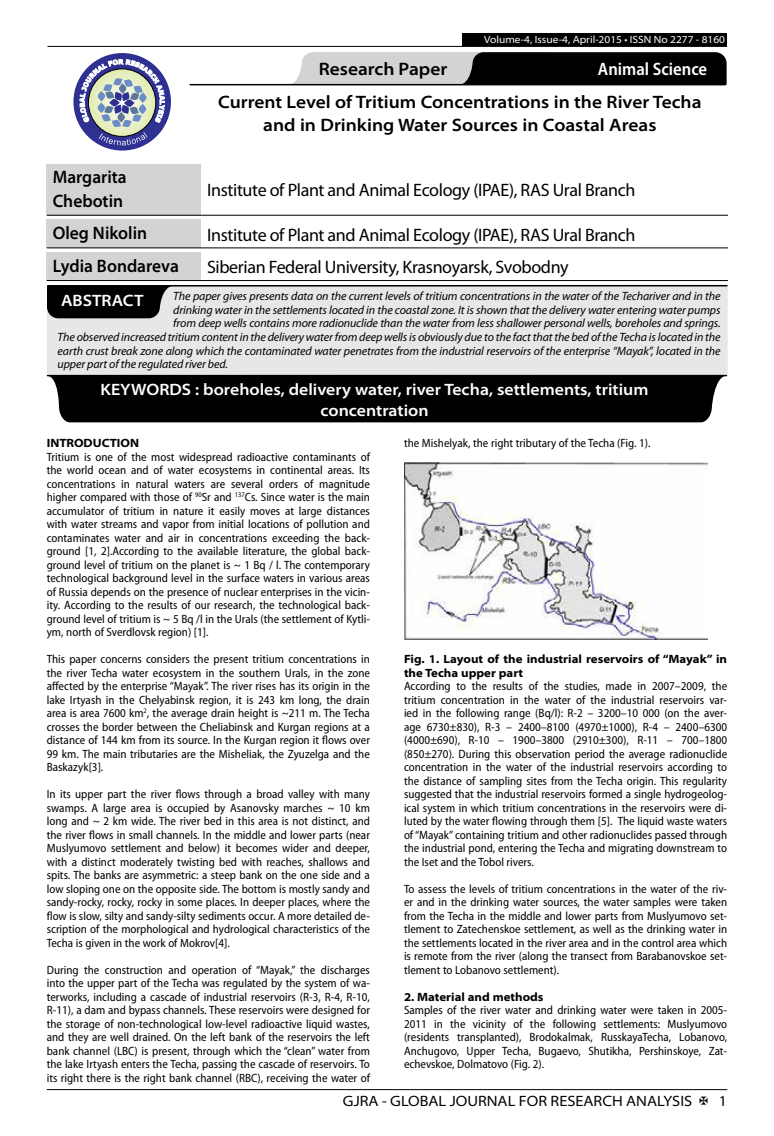
<style>
.page{position:relative;width:774px;height:1136px;background:#fff}
.page>*{position:absolute;margin:0;border:0;box-sizing:border-box;transform-origin:0 0}
.t1{font:18px "Myriad Pro";letter-spacing:-.02em;color:#000}
.t2{font:600 semi-expanded 18px/23.4px "Myriad Pro";color:#000;text-align:center}
.t3{font:600 semi-expanded 18px/23.4px "Myriad Pro";color:#000;scale:.9 1}
.t4{font:600 semi-condensed 18px "Myriad Pro";color:#fff}
.t5{font:600 semi-expanded 16.5px/21.5px "Myriad Pro";color:#fff;text-align:center}
.t6{font:semi-expanded 15px "Myriad Pro";color:#000}
.t7{font:semi-condensed 12px/13.5px "Myriad Pro";color:#000;text-align:justify}
.t8{font:italic 12px "Myriad Pro";letter-spacing:-.01em;color:#000}
.t9{font:700 semi-expanded 12px/13.5px "Myriad Pro";color:#000}
.t10{font:semi-expanded 10.5px "Myriad Pro";color:#fff}
</style>
<div class="page">
<hr style="left:47px;top:1089px;width:680px;height:1px;background:#000">
<div style="left:462px;top:33px;width:265px;height:13px;background:#000"></div>
<hr style="left:47px;top:46px;width:680px;height:1px;background:#000">
<svg style="left:288px;top:52px;width:439px;height:33px;background:#5a5a5b"></svg>
<hr style="left:190px;top:84px;width:535px;height:1px;background:#000">
<div style="left:73px;top:53px;width:98px;height:97px;background:#2e3092;border-radius:50%"></div>
<svg style="left:80px;top:59px;width:85px;height:86px"></svg>
<div style="left:47px;top:164px;width:154px;height:51px;background:#d1d3d4"></div>
<hr style="left:47px;top:215px;width:154px;height:1px;background:#000">
<hr style="left:201px;top:215px;width:527px;height:1px;background:#000">
<div style="left:47px;top:220px;width:154px;height:28px;background:#d1d3d4"></div>
<hr style="left:47px;top:247px;width:154px;height:1px;background:#000">
<hr style="left:201px;top:247px;width:527px;height:1px;background:#000">
<div style="left:47px;top:252px;width:154px;height:28px;background:#d1d3d4"></div>
<hr style="left:47px;top:280px;width:154px;height:1px;background:#000">
<hr style="left:201px;top:280px;width:527px;height:1px;background:#000">
<div style="left:47px;top:285px;width:681px;height:90px;background:#e6e7e8"></div>
<hr style="left:48px;top:285px;width:679px;height:1px;background:#000">
<svg style="left:47px;top:286px;width:126px;height:32px;background:#161616"></svg>
<div style="left:47px;top:375px;width:679px;height:47px;background:#000"></div>
<img style="left:404px;top:462px;width:303px;height:177px">
<p class="t10" style="left:484px;top:34px;width:242px">Volume-4, Issue-4, April-2015 • ISSN No 2277 - 8160</p>
<h1 class="t3" style="left:53px;top:166px;width:84px">Margarita<br>Chebotin</h1>
<h1 class="t2" style="left:319px;top:58px;width:130px">Research Paper</h1>
<h1 class="t4" style="left:598px;top:59px;width:111px">Animal Science</h1>
<h1 class="t2" style="left:218px;top:91px;width:485px">Current Level of Tritium Concentrations in the River Techa and in Drinking Water Sources in Coastal Areas</h1>
<h1 class="t1" style="left:207px;top:180px;width:430px">Institute of Plant and Animal Ecology (IPAE), RAS Ural Branch</h1>
<h1 class="t3" style="left:53px;top:222px;width:106px">Oleg Nikolin</h1>
<h1 class="t1" style="left:207px;top:225px;width:430px">Institute of Plant and Animal Ecology (IPAE), RAS Ural Branch</h1>
<h1 class="t3" style="left:53px;top:254px;width:142px">Lydia Bondareva</h1>
<h1 class="t1" style="left:207px;top:257px;width:363px">Siberian Federal University, Krasnoyarsk, Svobodny</h1>
<p class="t8" style="left:173px;top:290px;width:549px">The paper gives presents data on the current levels of tritium concentrations in the water of the Techariver and in the</p>
<p class="t8" style="left:173px;top:303px;width:549px">drinking water in the settlements located in the coastal zone. It is shown that the delivery water entering water pumps</p>
<p class="t8" style="left:173px;top:317px;width:549px">from deep wells contains more radionuclide than the water from less shallower personal wells, boreholes and springs.</p>
<p class="t8" style="left:58px;top:330px;width:664px">The observed increased tritium content in the delivery water from deep wells is obviously due to the fact that the bed of the Techa is located in the</p>
<p class="t8" style="left:58px;top:344px;width:664px">earth crust break zone along which the contaminated water penetrates from the industrial reservoirs of the enterprise “Mayak”, located in the</p>
<p class="t8" style="left:58px;top:357px;width:172px">upper part of the regulated river bed.</p>
<h2 class="t5" style="left:61px;top:290px;width:84px">ABSTRACT</h2>
<h2 class="t5" style="left:101px;top:379px;width:549px">KEYWORDS : boreholes, delivery water, river Techa, settlements, tritium concentration</h2>
<p class="t9" style="left:47px;top:436px;width:94px">INTRODUCTION</p>
<p class="t7" style="left:47px;top:450px;width:325px">Tritium is one of the most widespread radioactive contaminants of the world ocean and of water ecosystems in continental areas. Its concentrations in natural waters are several orders of magnitude higher compared with those of <sup>90</sup>Sr and <sup>137</sup>Cs. Since water is the main accumulator of tritium in nature it easily moves at large distances with water streams and vapor from initial locations of pollution and contaminates water and air in concentrations exceeding the back&shy;ground [1, 2].According to the available literature, the global back&shy;ground level of tritium on the planet is ~ 1 Bq / l. The contemporary technological background level in the surface waters in various areas of Russia depends on the presence of nuclear enterprises in the vicin&shy;ity. According to the results of our research, the technological back&shy;ground level of tritium is ~ 5 Bq /l in the Urals (the settlement of Kytli&shy;ym, north of Sverdlovsk region) [1].</p>
<p class="t7" style="left:47px;top:652px;width:325px">This paper concerns considers the present tritium concentrations in the river Techa water ecosystem in the southern Urals, in the zone affected by the enterprise “Mayak”. The river rises has its origin in the lake Irtyash in the Chelyabinsk region, it is 243 km long, the drain area is area 7600 km<sup>2</sup>, the average drain height is ~211 m. The Techa crosses the border between the Cheliabinsk and Kurgan regions at a distance of 144 km from its source. In the Kurgan region it flows over 99 km. The main tributaries are the Misheliak, the Zyuzelga and the Baskazyk[3].</p>
<p class="t7" style="left:47px;top:787px;width:325px">In its upper part the river flows through a broad valley with many swamps. A large area is occupied by Asanovsky marches ~ 10 km long and ~ 2 km wide. The river bed in this area is not distinct, and the river flows in small channels. In the middle and lower parts (near Muslyumovo settlement and below) it becomes wider and deeper, with a distinct moderately twisting bed with reaches, shallows and spits. The banks are asymmetric: a steep bank on the one side and a low sloping one on the opposite side. The bottom is mostly sandy and sandy-rocky, rocky, rocky in some places. In deeper places, where the flow is slow, silty and sandy-silty sediments occur. A more detailed de&shy;scription of the morphological and hydrological characteristics of the Techa is given in the work of Mokrov[4].</p>
<p class="t7" style="left:47px;top:963px;width:325px">During the construction and operation of “Mayak,” the discharges into the upper part of the Techa was regulated by the system of wa&shy;terworks, including a cascade of industrial reservoirs (R-3, R-4, R-10, R-11), a dam and bypass channels. These reservoirs were designed for the storage of non-technological low-level radioactive liquid wastes, and they are well drained. On the left bank of the reservoirs the left bank channel (LBC) is present, through which the “clean” water from the lake Irtyash enters the Techa, passing the cascade of reservoirs. To its right there is the right bank channel (RBC), receiving the water of</p>
<p class="t7" style="left:404px;top:436px;width:248px">the Mishelyak, the right tributary of the Techa (Fig. 1).</p>
<p class="t9" style="left:404px;top:652px;width:325px">Fig. 1. Layout of the industrial reservoirs of “Mayak” in the Techa upper part</p>
<p class="t7" style="left:404px;top:679px;width:325px">According to the results of the studies, made in 2007–2009, the tritium concentration in the water of the industrial reservoirs var&shy;ied in the following range (Bq/l): R-2 – 3200–10 000 (on the aver&shy;age 6730±830), R-3 – 2400–8100 (4970±1000), R-4 – 2400–6300 (4000±690), R-10 – 1900–3800 (2910±300), R-11 – 700–1800 (850±270). During this observation period the average radionuclide concentration in the water of the industrial reservoirs according to the distance of sampling sites from the Techa origin. This regularity suggested that the industrial reservoirs formed a single hydrogeolog&shy;ical system in which tritium concentrations in the reservoirs were di&shy;luted by the water flowing through them [5]. The liquid waste waters of “Mayak” containing tritium and other radionuclides passed through the industrial pond, entering the Techa and migrating downstream to the Iset and the Tobol rivers.</p>
<p class="t7" style="left:404px;top:882px;width:325px">To assess the levels of tritium concentrations in the water of the riv&shy;er and in the drinking water sources, the water samples were taken from the Techa in the middle and lower parts from Muslyumovo set&shy;tlement to Zatechenskoe settlement, as well as the drinking water in the settlements located in the river area and in the control area which is remote from the river (along the transect from Barabanovskoe set&shy;tlement to Lobanovo settlement).</p>
<p class="t9" style="left:404px;top:990px;width:141px">2. Material and methods</p>
<p class="t7" style="left:404px;top:1003px;width:325px">Samples of the river water and drinking water were taken in 2005- 2011 in the vicinity of the following settlements: Muslyumovo (residents transplanted), Brodokalmak, RusskayaTecha, Lobanovo, Anchugovo, Upper Techa, Bugaevo, Shutikha, Pershinskoye, Zat&shy;echevskoe, Dolmatovo (Fig. 2).</p>
<p class="t6" style="left:343px;top:1092px;width:351px">GJRA - GLOBAL JOURNAL FOR RESEARCH ANALYSIS</p>
<p class="t6" style="left:719px;top:1092px;width:10px">1</p>
</div>
